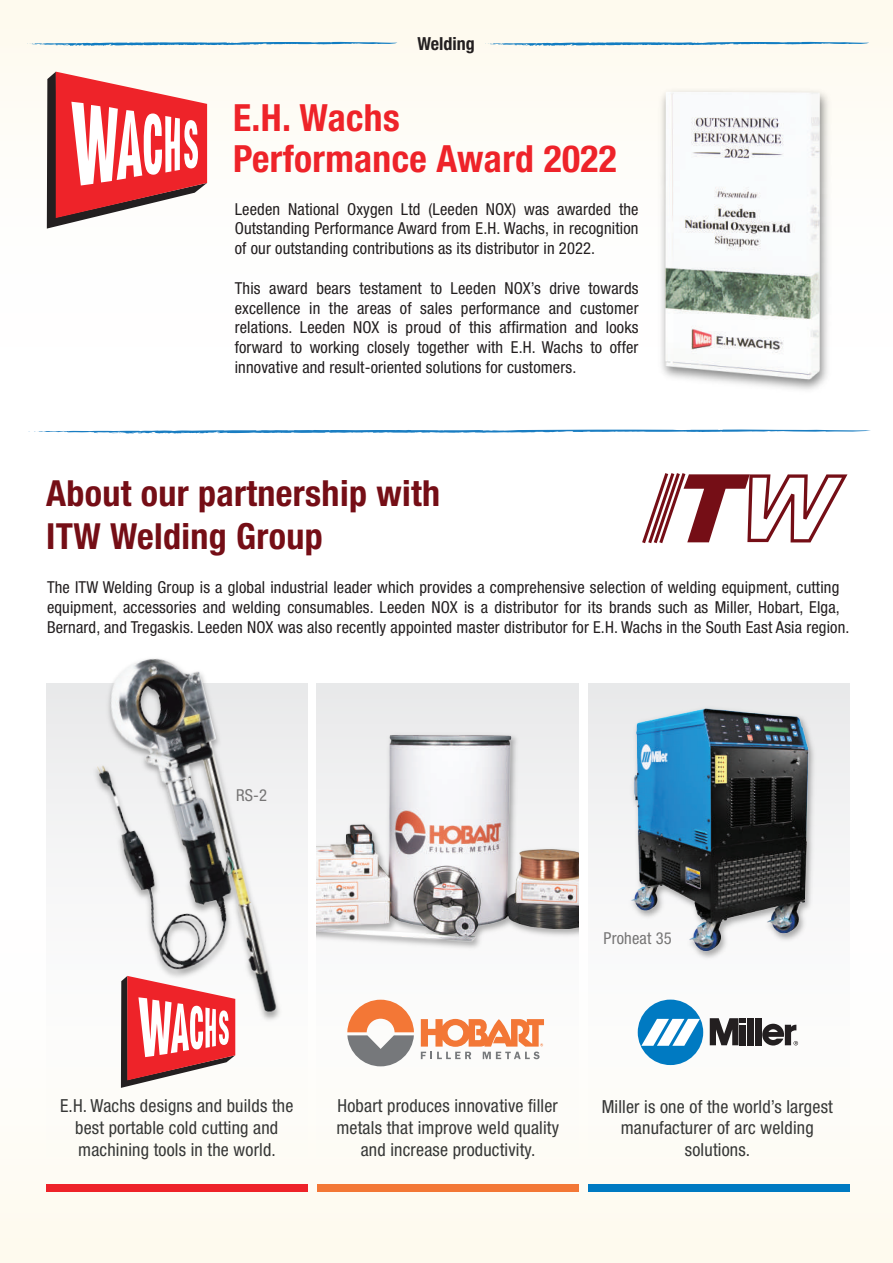
<style>
.page{position:relative;width:893px;height:1263px;background:#fff}
.page>*{position:absolute;margin:0;border:0;box-sizing:border-box;transform-origin:0 0}
.t1{font:700 condensed 37.5px/40.5px "Helvetica Neue LT Pro";letter-spacing:.01em;color:#ee2329}
.t2{font:700 condensed 36px/43.2px "Helvetica Neue LT Pro";letter-spacing:.01em;color:#750e16}
.t3{font:condensed 18px/21.6px "Helvetica Neue LT Pro";letter-spacing:.01em;color:#373837;text-align:center}
.t4{font:700 condensed 18px "Helvetica Neue LT Pro";color:#231f20}
.t5{font:condensed 16.5px/19.8px "Helvetica Neue LT Pro";letter-spacing:.01em;color:#231f20;text-align:justify}
.t6{font:condensed 16.5px "Helvetica Neue LT Pro";letter-spacing:.01em;color:#767575}
</style>
<div class="page">
<div style="left:0;top:0;width:893px;height:434px;background:linear-gradient(to right,#fefdfb,#fefcf6)"></div>
<div style="left:0;top:832px;width:893px;height:431px;background:linear-gradient(to bottom,#fff,#fefaf0)"></div>
<svg style="left:27px;top:42px;width:370px;height:5px"></svg>
<svg style="left:485px;top:42px;width:384px;height:5px"></svg>
<svg style="left:47px;top:72px;width:160px;height:157px"></svg>
<svg style="left:27px;top:429px;width:844px;height:5px"></svg>
<svg style="left:642px;top:473px;width:205px;height:70px"></svg>
<div style="left:46px;top:683px;width:262px;height:514px;background:linear-gradient(to bottom,#ecedf0,#fffffb)"></div>
<div style="left:317px;top:683px;width:262px;height:514px;background:#fdfbf8"></div>
<div style="left:588px;top:683px;width:262px;height:514px;background:linear-gradient(to bottom,#ecedf0,#fffffb)"></div>
<img style="left:640px;top:72px;width:206px;height:327px">
<img style="left:617px;top:695px;width:203px;height:264px">
<img style="left:63px;top:658px;width:227px;height:388px">
<img style="left:317px;top:690px;width:262px;height:259px">
<svg style="left:121px;top:976px;width:114px;height:112px"></svg>
<svg style="left:421px;top:1019px;width:123px;height:40px"></svg>
<svg style="left:347px;top:1000px;width:67px;height:66px"></svg>
<div style="left:638px;top:999px;width:65px;height:66px;background:#007ac2;border-radius:50%"></div>
<svg style="left:641px;top:1019px;width:59px;height:27px"></svg>
<div style="left:748px;top:1018px;width:6px;height:27px;background:#231f20"></div>
<div style="left:755px;top:1018px;width:7px;height:27px;background:#231f20"></div>
<svg style="left:710px;top:1018px;width:36px;height:27px"></svg>
<svg style="left:762px;top:1024px;width:36px;height:21px"></svg>
<div style="left:317px;top:1184px;width:262px;height:8px;background:#f37736"></div>
<div style="left:46px;top:1184px;width:262px;height:8px;background:#ee2329"></div>
<div style="left:588px;top:1184px;width:262px;height:8px;background:#007ac2"></div>
<p class="t4" style="left:417px;top:32px;width:59px">Welding</p>
<h1 class="t1" style="left:233px;top:97px;width:385px">E.H. Wachs<br>Performance Award 2022</h1>
<p class="t5" style="left:235px;top:199px;width:405px">Leeden National Oxygen Ltd (Leeden NOX) was awarded the Outstanding Performance Award from E.H. Wachs, in recognition of our outstanding contributions as its distributor in 2022.</p>
<p class="t5" style="left:235px;top:278px;width:405px">This award bears testament to Leeden NOX’s drive towards excellence in the areas of sales performance and customer relations. Leeden NOX is proud of this affirmation and looks forward to working closely together with E.H. Wachs to offer innovative and result-oriented solutions for customers.</p>
<h2 class="t2" style="left:46px;top:471px;width:396px">About our partnership with<br>ITW Welding Group</h2>
<p class="t5" style="left:47px;top:577px;width:804px;text-align:left">The ITW Welding Group is a global industrial leader which provides a comprehensive selection of welding equipment, cutting equipment, accessories and welding consumables. Leeden NOX is a distributor for its brands such as Miller, Hobart, Elga,<br>Bernard, and Tregaskis. Leeden NOX was also recently appointed master distributor for E.H. Wachs in the South East Asia region.</p>
<p class="t6" style="left:236px;top:786px;width:33px">RS-2</p>
<p class="t6" style="left:604px;top:928px;width:70px">Proheat 35</p>
<p class="t3" style="left:60px;top:1095px;width:235px">E.H. Wachs designs and builds the best portable cold cutting and machining tools in the world.</p>
<p class="t3" style="left:336px;top:1095px;width:224px">Hobart produces innovative filler metals that improve weld quality and increase productivity.</p>
<p class="t3" style="left:602px;top:1095px;width:233px">Miller is one of the world’s largest manufacturer of arc welding solutions.</p>
</div>
